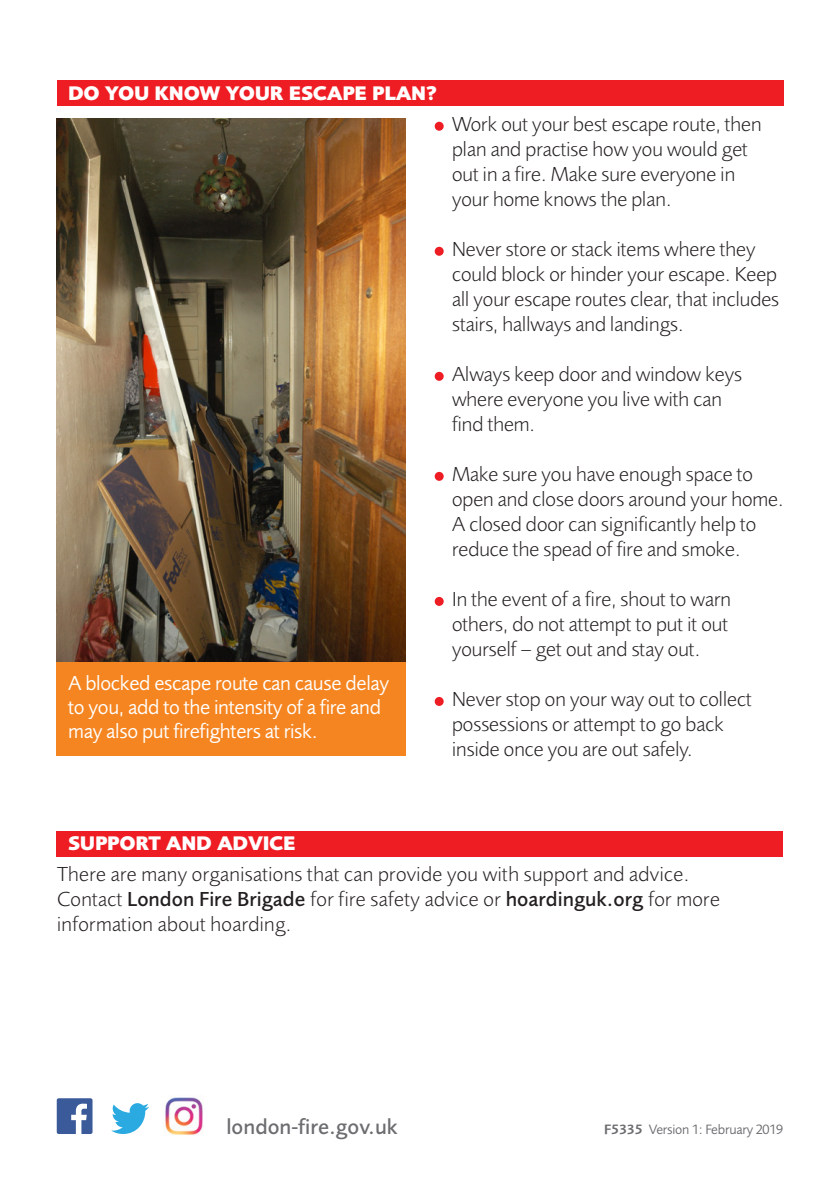
<style>
.page{position:relative;width:840px;height:1191px;background:#fff}
.page>*{position:absolute;margin:0;border:0;box-sizing:border-box;transform-origin:0 0}
.heading_medium{font:500 22px "Foundry Sans";color:#6c6d70}
.bullet_text{font:300 21px/25px "Foundry Sans";letter-spacing:-.015em;color:#231f20}
.bullet_text-2{font:21px/24px "Foundry Sans";letter-spacing:-.015em;color:#fff}
.t1{font:800 20px "Foundry Sans";letter-spacing:-.015em;color:#fff}
.heading_medium-2{font:14px "Foundry Sans";letter-spacing:-.015em;color:#6c6d70}
.s1{font-weight:500}
.s2{font-family:"Foundry Sans Demi"}
</style>
<div class="page">
<div style="left:57px;top:656px;width:348px;height:100px;background:#f58520"></div>
<div style="left:57px;top:81px;width:726px;height:25px;background:#ee1d23"></div>
<div style="left:57px;top:1098px;width:35px;height:36px;background:#3b5a9a;border-radius:2px"></div>
<svg style="left:71px;top:1103px;width:16px;height:31px"></svg>
<svg style="left:111px;top:1103px;width:38px;height:31px"></svg>
<img style="left:165px;top:1097px;width:38px;height:38px">
<div style="left:434px;top:122px;width:9px;height:9px;background:#ee1d23;border-radius:50%"></div>
<div style="left:434px;top:247px;width:9px;height:9px;background:#ee1d23;border-radius:50%"></div>
<div style="left:434px;top:372px;width:9px;height:9px;background:#ee1d23;border-radius:50%"></div>
<div style="left:434px;top:472px;width:9px;height:9px;background:#ee1d23;border-radius:50%"></div>
<div style="left:434px;top:597px;width:9px;height:9px;background:#ee1d23;border-radius:50%"></div>
<div style="left:434px;top:697px;width:9px;height:9px;background:#ee1d23;border-radius:50%"></div>
<div style="left:57px;top:831px;width:725px;height:25px;background:#ee1d23"></div>
<img style="left:57px;top:118px;width:348px;height:544px">
<p class="t1" style="left:68px;top:82px;width:370px">DO YOU KNOW YOUR ESCAPE PLAN?</p>
<p class="bullet_text-2" style="left:68px;top:671px;width:322px">A blocked escape route can cause delay to you, add to the intensity of a fire and may also put firefighters at risk.</p>
<p class="bullet_text" style="left:451px;top:111px;width:311px">Work out your best escape route, then plan and practise how you would get out in a fire. Make sure everyone in your home knows the plan.</p>
<p class="bullet_text" style="left:451px;top:236px;width:329px">Never store or stack items where they could block or hinder your escape. Keep all your escape routes clear, that includes stairs, hallways and landings.</p>
<p class="bullet_text" style="left:451px;top:361px;width:291px">Always keep door and window keys where everyone you live with can find them.</p>
<p class="bullet_text" style="left:451px;top:461px;width:333px">Make sure you have enough space to open and close doors around your home.<br>A closed door can significantly help to reduce the spead of fire and smoke.</p>
<p class="bullet_text" style="left:451px;top:586px;width:280px">In the event of a fire, shout to warn others, do not attempt to put it out yourself – get out and stay out.</p>
<p class="bullet_text" style="left:451px;top:686px;width:301px">Never stop on your way out to collect possessions or attempt to go back inside once you are out safely.</p>
<p class="t1" style="left:68px;top:831px;width:229px">SUPPORT AND ADVICE</p>
<p class="bullet_text" style="left:57px;top:861px;width:664px">There are many organisations that can provide you with support and advice.<br>Contact <span class="s1">London Fire Brigade</span> for fire safety advice or <span class="s1">hoardinguk.org</span> for more information about hoarding.</p>
<p class="heading_medium" style="left:226px;top:1114px;width:173px">london-fire.gov.uk</p>
<p class="heading_medium-2" style="left:603px;top:1121px;width:180px"><span class="s2">F5335</span> Version 1: February 2019</p>
</div>
